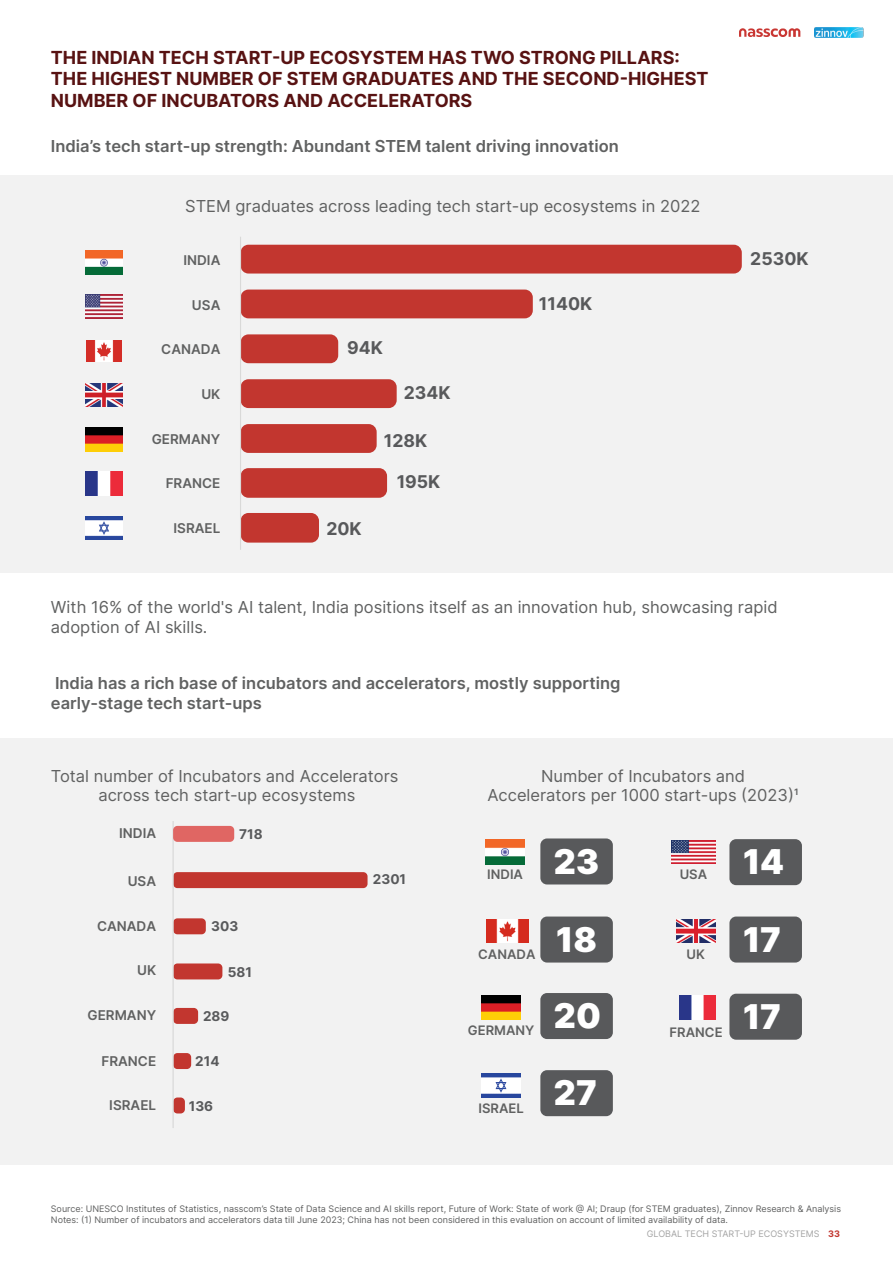
<style>
.page{position:relative;width:893px;height:1263px;background:#fff}
.page>*{position:absolute;margin:0;border:0;box-sizing:border-box;transform-origin:0 0}
.t1{font:900 34.2px "Inter";color:#fff}
.t2{font:700 18px/21.6px "Inter";color:#581212}
.t3{font:700 17.55px "Inter";color:#58595b}
.t4{font:16.5px/19.8px "Inter";color:#606161;text-align:center}
.t5{font:600 16.5px/19.8px "Inter";color:#606161}
.t6{font:600 13.5px "Inter";color:#606161}
.t7{font:700 13.5px "Inter";color:#58595b}
.t8{font:600 13.05px "Inter";color:#606161}
.t9{font:9px/10.8px "Inter";color:#606161}
.t10{font:9px "Inter";color:#a4a4a4}
.s1{font-weight:700;color:#c2362f}
</style>
<div class="page">
<div style="left:0;top:176px;width:893px;height:397px;background:#f2f2f2"></div>
<div style="left:0;top:738px;width:893px;height:426px;background:#f2f2f2"></div>
<svg style="left:241px;top:245px;width:501px;height:298px"></svg>
<hr style="left:240px;top:237px;width:1px;height:313px;background:#d9d9d8">
<img style="left:86px;top:295px;width:36px;height:24px">
<img style="left:86px;top:383px;width:36px;height:24px">
<img style="left:86px;top:428px;width:36px;height:23px">
<img style="left:86px;top:472px;width:36px;height:23px">
<img style="left:86px;top:516px;width:36px;height:23px">
<img style="left:86px;top:251px;width:36px;height:23px">
<img style="left:87px;top:341px;width:34px;height:20px">
<svg style="left:174px;top:872px;width:194px;height:241px"></svg>
<hr style="left:173px;top:821px;width:1px;height:307px;background:#d9d9d8">
<div style="left:173px;top:826px;width:61px;height:16px;background:#e06663;border-radius:4px"></div>
<img style="left:485px;top:839px;width:40px;height:25px">
<div style="left:540px;top:838px;width:73px;height:46px;background:#58595b;border-radius:7px"></div>
<div style="left:729px;top:839px;width:73px;height:46px;background:#58595b;border-radius:7px"></div>
<img style="left:672px;top:840px;width:44px;height:23px">
<div style="left:729px;top:916px;width:73px;height:46px;background:#58595b;border-radius:7px"></div>
<img style="left:676px;top:920px;width:40px;height:23px">
<div style="left:540px;top:916px;width:73px;height:46px;background:#58595b;border-radius:7px"></div>
<img style="left:481px;top:995px;width:40px;height:25px">
<div style="left:540px;top:993px;width:73px;height:46px;background:#58595b;border-radius:7px"></div>
<img style="left:680px;top:996px;width:36px;height:23px">
<div style="left:729px;top:994px;width:73px;height:46px;background:#58595b;border-radius:7px"></div>
<img style="left:481px;top:1074px;width:40px;height:23px">
<div style="left:540px;top:1070px;width:73px;height:46px;background:#58595b;border-radius:7px"></div>
<img style="left:486px;top:919px;width:42px;height:24px">
<img style="left:815px;top:28px;width:49px;height:10px">
<svg style="left:739px;top:28px;width:61px;height:9px"></svg>
<h2 class="t2" style="left:51px;top:46px;width:659px">THE INDIAN TECH START-UP ECOSYSTEM HAS TWO STRONG PILLARS:<br>THE HIGHEST NUMBER OF STEM GRADUATES AND THE SECOND-HIGHEST<br>NUMBER OF INCUBATORS AND ACCELERATORS</h2>
<h3 class="t5" style="left:51px;top:136px;width:569px">India’s tech start-up strength: Abundant STEM talent driving innovation</h3>
<h3 class="t4" style="left:185px;top:195px;width:517px">STEM graduates across leading tech start-up ecosystems in 2022</h3>
<h3 class="t6" style="left:183px;top:250px;width:38px">INDIA</h3>
<h3 class="t6" style="left:192px;top:295px;width:30px">USA</h3>
<h3 class="t6" style="left:161px;top:339px;width:61px">CANADA</h3>
<h3 class="t6" style="left:201px;top:384px;width:21px">UK</h3>
<h3 class="t6" style="left:152px;top:429px;width:70px">GERMANY</h3>
<h3 class="t6" style="left:166px;top:473px;width:56px">FRANCE</h3>
<h3 class="t6" style="left:174px;top:518px;width:48px">ISRAEL</h3>
<h3 class="t3" style="left:347px;top:335px;width:37px">94K</h3>
<h3 class="t3" style="left:326px;top:515px;width:37px">20K</h3>
<h3 class="t3" style="left:404px;top:380px;width:48px">234K</h3>
<h3 class="t3" style="left:384px;top:427px;width:45px">128K</h3>
<h3 class="t3" style="left:397px;top:469px;width:45px">195K</h3>
<h3 class="t3" style="left:539px;top:291px;width:55px">1140K</h3>
<h3 class="t3" style="left:750px;top:245px;width:60px">2530K</h3>
<h3 class="t4" style="left:51px;top:597px;width:728px;text-align:left">With 16% of the world's AI talent, India positions itself as an innovation hub, showcasing rapid adoption of AI skills.</h3>
<h3 class="t5" style="left:51px;top:672px;width:571px">India has a rich base of incubators and accelerators, mostly supporting early-stage tech start-ups</h3>
<h3 class="t4" style="left:51px;top:765px;width:349px">Total number of Incubators and Accelerators across tech start-up ecosystems</h3>
<h3 class="t4" style="left:487px;top:765px;width:313px">Number of Incubators and<br>Accelerators per 1000 start-ups (2023)1</h3>
<h3 class="t6" style="left:119px;top:823px;width:38px">INDIA</h3>
<h3 class="t7" style="left:239px;top:824px;width:25px">718</h3>
<h3 class="t6" style="left:128px;top:871px;width:30px">USA</h3>
<h3 class="t6" style="left:97px;top:916px;width:61px">CANADA</h3>
<h3 class="t7" style="left:211px;top:916px;width:29px">303</h3>
<h3 class="t6" style="left:137px;top:960px;width:21px">UK</h3>
<h3 class="t7" style="left:228px;top:962px;width:26px">581</h3>
<h3 class="t6" style="left:87px;top:1005px;width:70px">GERMANY</h3>
<h3 class="t7" style="left:203px;top:1006px;width:28px">289</h3>
<h3 class="t6" style="left:101px;top:1051px;width:56px">FRANCE</h3>
<h3 class="t7" style="left:195px;top:1051px;width:26px">214</h3>
<h3 class="t6" style="left:109px;top:1095px;width:48px">ISRAEL</h3>
<h3 class="t7" style="left:189px;top:1096px;width:26px">136</h3>
<h3 class="t7" style="left:373px;top:869px;width:35px">2301</h3>
<h3 class="t8" style="left:487px;top:865px;width:37px">INDIA</h3>
<h3 class="t8" style="left:478px;top:944px;width:59px">CANADA</h3>
<h3 class="t8" style="left:468px;top:1020px;width:68px">GERMANY</h3>
<h3 class="t8" style="left:478px;top:1098px;width:47px">ISRAEL</h3>
<h1 class="t1" style="left:554px;top:835px;width:47px">23</h1>
<h1 class="t1" style="left:556px;top:913px;width:42px">18</h1>
<h1 class="t1" style="left:554px;top:989px;width:49px">20</h1>
<h1 class="t1" style="left:554px;top:1067px;width:44px">27</h1>
<h3 class="t8" style="left:680px;top:865px;width:29px">USA</h3>
<h3 class="t8" style="left:686px;top:944px;width:20px">UK</h3>
<h3 class="t8" style="left:670px;top:1023px;width:54px">FRANCE</h3>
<h1 class="t1" style="left:743px;top:836px;width:43px">14</h1>
<h1 class="t1" style="left:743px;top:913px;width:40px">17</h1>
<h1 class="t1" style="left:743px;top:990px;width:40px">17</h1>
<p class="t9" style="left:51px;top:1203px;width:792px">Source: UNESCO Institutes of Statistics, nasscom’s State of Data Science and AI skills report, Future of Work: State of work @ AI; Draup (for STEM graduates), Zinnov Research &amp; Analysis<br>Notes: (1) Number of incubators and accelerators data till June 2023; China has not been considered in this evaluation on account of limited availability of data.</p>
<p class="t10" style="left:647px;top:1227px;width:195px">GLOBAL TECH START-UP ECOSYSTEMS <span class="s1">33</span></p>
</div>
